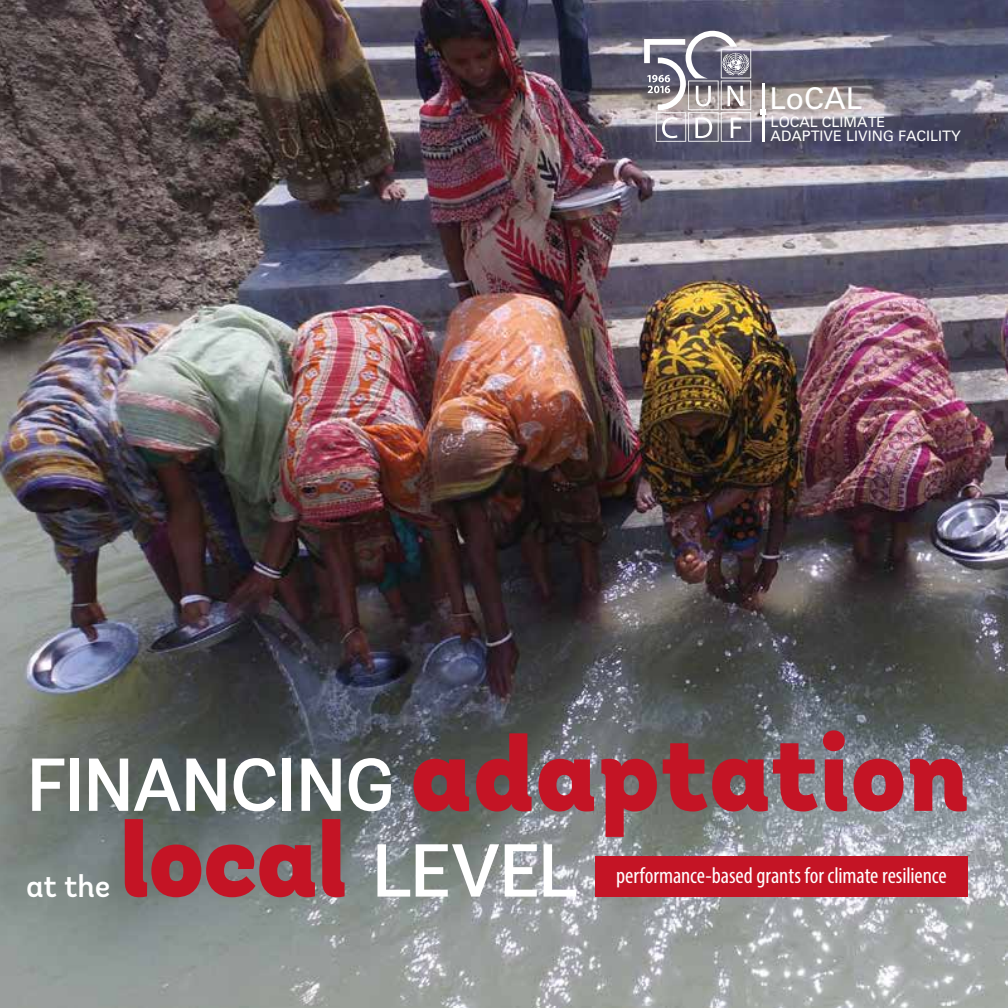
<style>
.page{position:relative;width:1008px;height:1008px;background:#fff}
.page>*{position:absolute;margin:0;border:0;box-sizing:border-box;transform-origin:0 0}
.t1{font:900 106.75px "Andes";color:#c41425}
.t2{font:500 31.5px "Andes";color:#fff}
.t3{font:29.93px "Univers LT Std";color:#fff}
.t4{font:condensed 22.75px "Myriad Pro";letter-spacing:-.005em;color:#fff}
.t5{font:14.35px/14.3px "Univers LT Std";color:#fff}
.s1{font-weight:500;font-size:74.73px;color:#fff}
</style>
<div class="page">
<img style="left:0;top:0;width:1008px;height:1008px">
<div style="left:595px;top:856px;width:373px;height:41px;background:#c41425"></div>
<svg style="left:644px;top:31px;width:107px;height:111px;background:#98959f"></svg>
<hr style="left:762px;top:83px;width:2px;height:59px;background:#fff">
<svg style="left:761px;top:109px;width:5px;height:6px"></svg>
<h3 class="t3" style="left:770px;top:81px;width:94px">LoCAL</h3>
<p class="t5" style="left:771px;top:114px;width:192px">LOCAL CLIMATE<br>ADAPTIVE LIVING FACILITY</p>
<h1 class="t1" style="left:26px;top:704px;width:944px"><span class="s1">FINANCING</span> adaptation</h1>
<h2 class="t2" style="left:26px;top:866px;width:86px">at the</h2>
<h1 class="t1" style="left:120px;top:790px;width:459px">local <span class="s1">LEVEL</span></h1>
<p class="t4" style="left:616px;top:862px;width:332px">performance-based grants for climate resilience</p>
</div>
